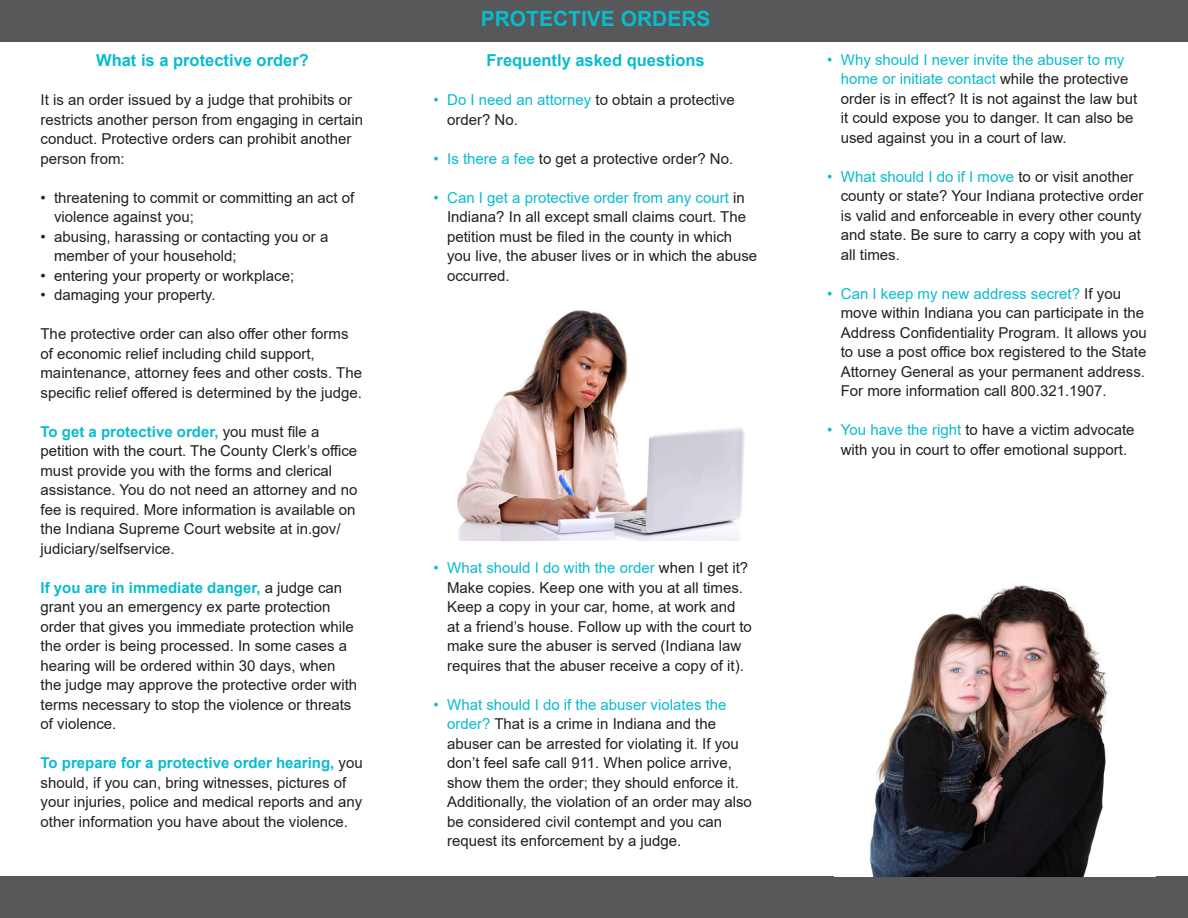
<style>
.page{position:relative;width:1188px;height:918px;background:#fff}
.page>*{position:absolute;margin:0;border:0;box-sizing:border-box;transform-origin:0 0}
.t1{font:700 21px "Arial";color:#0abbce}
.t2{font:700 16.5px "Arial";color:#0abbce}
.t3{font:15px/19.5px "Arial";color:#231f20}
.s1{font-weight:700;color:#0abbce}
.s2{color:#0abbce}
</style>
<div class="page">
<div style="left:0;top:0;width:1188px;height:41px;background:#57585a"></div>
<div style="left:0;top:877px;width:1188px;height:41px;background:#57585a"></div>
<img style="left:457px;top:310px;width:288px;height:230px">
<img style="left:870px;top:585px;width:238px;height:291px">
<p class="t2" style="left:96px;top:49px;width:214px">What is a protective order?</p>
<p class="t3" style="left:40px;top:90px;width:324px">It is an order issued by a judge that prohibits or restricts another person from engaging in certain conduct. Protective orders can prohibit another person from:</p>
<p class="t3" style="left:54px;top:187px;width:302px;text-indent:-14px">• threatening to commit or committing an act of violence against you;</p>
<p class="t3" style="left:54px;top:226px;width:276px;text-indent:-14px">• abusing, harassing or contacting you or a member of your household;</p>
<p class="t3" style="left:40px;top:265px;width:255px">• entering your property or workplace;</p>
<p class="t3" style="left:40px;top:285px;width:177px">• damaging your property.</p>
<p class="t3" style="left:40px;top:324px;width:323px">The protective order can also offer other forms of economic relief including child support, maintenance, attorney fees and other costs. The specific relief offered is determined by the judge.</p>
<p class="t3" style="left:40px;top:421px;width:318px"><span class="s1">To get a protective order,</span> you must file a petition with the court. The County Clerk’s office must provide you with the forms and clerical assistance. You do not need an attorney and no fee is required. More information is available on the Indiana Supreme Court website at in.gov/ judiciary/selfservice.</p>
<p class="t3" style="left:40px;top:577px;width:318px"><span class="s1">If you are in immediate danger,</span> a judge can grant you an emergency ex parte protection order that gives you immediate protection while the order is being processed. In some cases a hearing will be ordered within 30 days, when the judge may approve the protective order with terms necessary to stop the violence or threats of violence.</p>
<p class="t3" style="left:40px;top:753px;width:324px"><span class="s1">To prepare for a protective order hearing,</span> you should, if you can, bring witnesses, pictures of your injuries, police and medical reports and any other information you have about the violence.</p>
<p class="t1" style="left:481px;top:4px;width:231px">PROTECTIVE ORDERS</p>
<p class="t2" style="left:487px;top:49px;width:220px">Frequently asked questions</p>
<p class="t3" style="left:447px;top:90px;width:289px;text-indent:-14px"><span class="s2">• Do I need an attorney</span> to obtain a protective order? No.</p>
<p class="t3" style="left:434px;top:148px;width:301px"><span class="s2">• Is there a fee</span> to get a protective order? No.</p>
<p class="t3" style="left:447px;top:187px;width:312px;text-indent:-14px"><span class="s2">• Can I get a protective order from any court</span> in Indiana? In all except small claims court. The petition must be filed in the county in which you live, the abuser lives or in which the abuse occurred.</p>
<p class="t3" style="left:447px;top:558px;width:306px;text-indent:-14px"><span class="s2">• What should I do with the order</span> when I get it?<br>Make copies. Keep one with you at all times.<br>Keep a copy in your car, home, at work and<br>at a friend’s house. Follow up with the court to make sure the abuser is served (Indiana law requires that the abuser receive a copy of it).</p>
<p class="t3" style="left:447px;top:694px;width:306px;text-indent:-14px"><span class="s2">• What should I do if the abuser violates the order?</span> That is a crime in Indiana and the abuser can be arrested for violating it. If you don’t feel safe call 911. When police arrive, show them the order; they should enforce it.<br>Additionally, the violation of an order may also be considered civil contempt and you can request its enforcement by a judge.</p>
<p class="t3" style="left:841px;top:50px;width:298px;text-indent:-14px"><span class="s2">• Why should I never invite the abuser to my home or initiate contact</span> while the protective order is in effect? It is not against the law but it could expose you to danger. It can also be used against you in a court of law.</p>
<p class="t3" style="left:841px;top:167px;width:304px;text-indent:-14px"><span class="s2">• What should I do if I move</span> to or visit another county or state? Your Indiana protective order is valid and enforceable in every other county and state. Be sure to carry a copy with you at all times.</p>
<p class="t3" style="left:841px;top:284px;width:307px;text-indent:-14px"><span class="s2">• Can I keep my new address secret?</span> If you move within Indiana you can participate in the Address Confidentiality Program. It allows you to use a post office box registered to the State Attorney General as your permanent address.<br>For more information call 800.321.1907.</p>
<p class="t3" style="left:827px;top:420px;width:309px;text-align:center"><span class="s2">• You have the right</span> to have a victim advocate with you in court to offer emotional support.</p>
</div>
